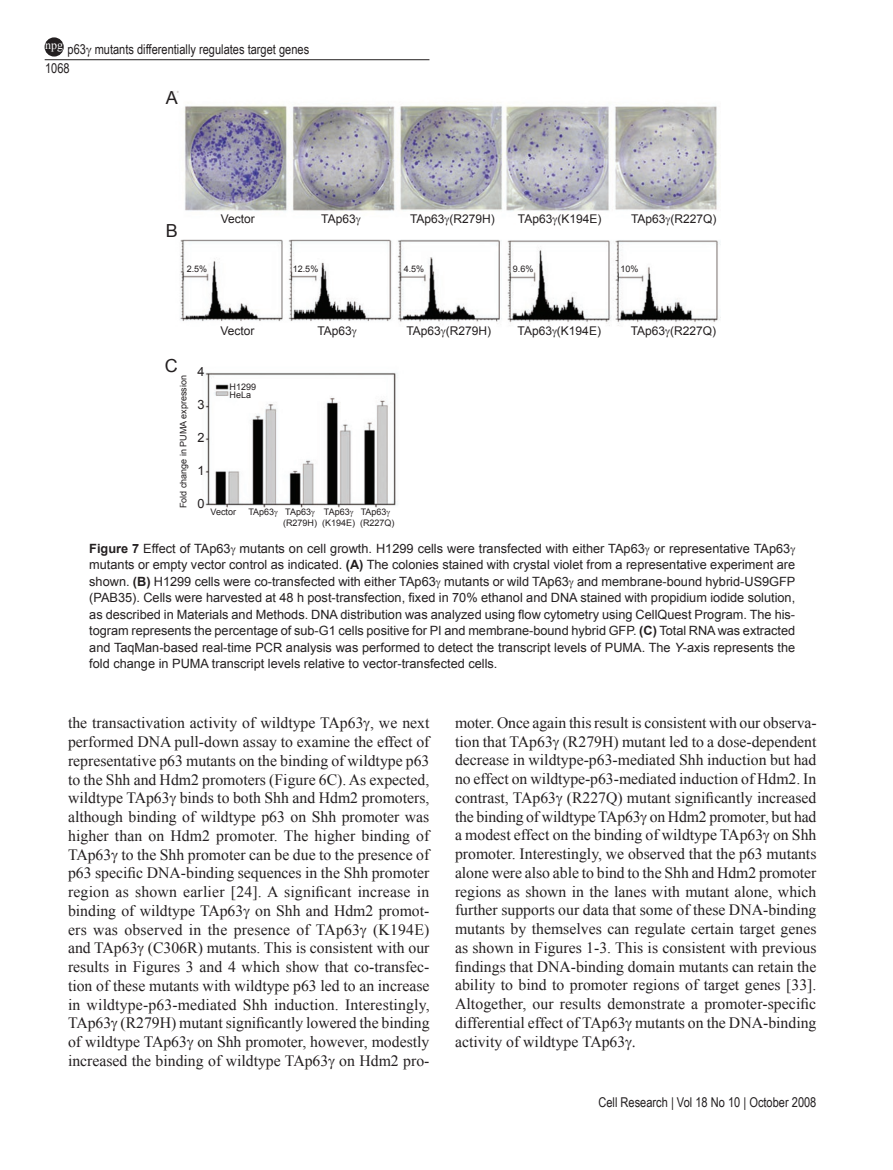
<style>
.page{position:relative;width:893px;height:1170px;background:#fff}
.page>*{position:absolute;margin:0;border:0;box-sizing:border-box;transform-origin:0 0}
.t1{font:18px "Arial MT2";color:#231f20}
.t2{font:15.75px/18.8px "Times New Roman PSMT2";color:#231f20}
.t3{font:15.75px/18.8px "Times New Roman";color:#231f20}
.t4{font:13.5px/18.1px "Arial Narrow";color:#231f20}
.t5{font:12.75px/16.5px "Arial";color:#231f20}
.t6{font:12.75px "Arial MT2";color:#231f20}
.t7{font:12px "Arial MT2";color:#231f20}
.t8{font:12px "Times New Roman PSMT2";color:#fff}
.t9{font:9px/10.5px "Arial MT2";color:#231f20}
.t10{font:9px "Arial";color:#231f20}
.s1{font-weight:700}
.s2{font-family:"Arial MT2"}
.s3{font-family:"Arial"}
.s4{font-family:"Arial";font-weight:700}
.s5{font-style:italic}
.s6{font-family:"Times New Roman"}
.s7{font-family:"Times New Roman PSMT2"}
</style>
<div class="page">
<hr style="left:45px;top:59px;width:384px;height:1px;background:#231f20">
<div style="left:45px;top:38px;width:18px;height:18px;background:#231f20;border-radius:50%"></div>
<div style="left:45px;top:37px;width:19px;height:20px;border:2px solid #231f20;border-radius:50%"></div>
<img style="left:172px;top:91px;width:549px;height:417px">
<svg style="left:356px;top:218px;width:5px;height:8px"></svg>
<svg style="left:445px;top:218px;width:4px;height:8px"></svg>
<svg style="left:552px;top:218px;width:5px;height:8px"></svg>
<svg style="left:666px;top:218px;width:5px;height:8px"></svg>
<svg style="left:352px;top:329px;width:5px;height:8px"></svg>
<svg style="left:441px;top:329px;width:5px;height:8px"></svg>
<svg style="left:552px;top:329px;width:5px;height:8px"></svg>
<svg style="left:665px;top:329px;width:5px;height:8px"></svg>
<p class="t8" style="left:45px;top:37px;width:19px">npg</p>
<p class="t4" style="left:45px;top:40px;width:266px;text-indent:23px">p63 mutants differentially regulates target genes<br>1068</p>
<p class="t1" style="left:166px;top:86px;width:14px">A</p>
<p class="t1" style="left:166px;top:218px;width:14px">B</p>
<p class="t7" style="left:221px;top:211px;width:36px">Vector</p>
<p class="t7" style="left:321px;top:211px;width:36px">TAp63</p>
<p class="t7" style="left:410px;top:211px;width:86px">TAp63 (R279H)</p>
<p class="t7" style="left:518px;top:211px;width:85px">TAp63 (K194E)</p>
<p class="t7" style="left:631px;top:211px;width:87px">TAp63 (R227Q)</p>
<p class="t10" style="left:187px;top:262px;width:22px">2.5%</p>
<p class="t10" style="left:293px;top:262px;width:27px">12.5%</p>
<p class="t10" style="left:404px;top:262px;width:22px">4.5%</p>
<p class="t10" style="left:513px;top:262px;width:22px">9.6%</p>
<p class="t10" style="left:620px;top:263px;width:20px">10%</p>
<p class="t7" style="left:220px;top:322px;width:36px">Vector</p>
<p class="t7" style="left:318px;top:322px;width:36px">TAp63</p>
<p class="t7" style="left:406px;top:322px;width:86px">TAp63 (R279H)</p>
<p class="t7" style="left:518px;top:322px;width:85px">TAp63 (K194E)</p>
<p class="t7" style="left:631px;top:322px;width:87px">TAp63 (R227Q)</p>
<p class="t1" style="left:165px;top:354px;width:14px">C</p>
<p class="t10" style="left:177px;top:508px;width:135px;rotate:-90deg">Fold change in PUMA expression</p>
<p class="t6" style="left:198px;top:363px;width:9px">4</p>
<p class="t6" style="left:198px;top:396px;width:9px">3</p>
<p class="t6" style="left:198px;top:429px;width:9px">2</p>
<p class="t6" style="left:198px;top:462px;width:9px">1</p>
<p class="t9" style="left:230px;top:383px;width:28px;line-height:7.5px">H1299<br>HeLa</p>
<p class="t6" style="left:198px;top:495px;width:9px">0</p>
<p class="t9" style="left:211px;top:507px;width:27px">Vector</p>
<p class="t9" style="left:248px;top:507px;width:64px">TAp63 TAp63</p>
<p class="t9" style="left:283px;top:507px;width:113px;text-indent:41px">TAp63 TAp63 (R279H) (K194E) (R227Q)</p>
<p class="t5" style="left:89px;top:540px;width:707px"><span class="s1">Figure 7</span> <span class="s2">Effect of TAp63</span> mutants on cell growth. H1299 cells were transfected with either TAp63 <span class="s2">or representative TAp63 </span>mutants or empty vector control as indicated. <span class="s1">(A)</span> The colonies stained with crystal violet from a representative experiment are</p>
<p class="t6" style="left:89px;top:572px;width:708px"><span class="s3">shown.</span> <span class="s4">(B)</span> H1299 cells were co-transfected with either TAp63 mutants or wild TAp63 and membrane-bound hybrid-US9GFP</p>
<p class="t5" style="left:89px;top:589px;width:708px;text-align:justify">(PAB35). Cells were harvested at 48 h post-transfection, fixed in 70% ethanol and DNA stained with propidium iodide solution, as described in Materials and Methods. DNA distribution was analyzed using flow cytometry using CellQuest Program. The his&shy;togram represents the percentage of sub-G1 cells positive for PI and membrane-bound hybrid GFP. <span class="s1">(C)</span> Total RNA was extracted and TaqMan-based real-time PCR analysis was performed to detect the transcript levels of PUMA. The <span class="s5">Y</span>-axis represents the fold change in PUMA transcript levels relative to vector-transfected cells.</p>
<p class="t2" style="left:68px;top:713px;width:363px">the transactivation activity of wildtype TAp63 , we next</p>
<p class="t3" style="left:68px;top:732px;width:363px">performed DNA pull-down assay to examine the effect of</p>
<p class="t2" style="left:68px;top:750px;width:363px">representative p63 mutants on the binding of wildtype p63</p>
<p class="t3" style="left:68px;top:769px;width:363px">to the Shh and Hdm2 promoters (Figure 6C). As expected,</p>
<p class="t2" style="left:68px;top:788px;width:363px;text-align:justify">wildtype TAp63 binds to both Shh and Hdm2 promoters, although binding of wildtype p63 on Shh promoter was higher than on Hdm2 promoter. The higher binding of TAp63 to the Shh promoter can be due to the presence of</p>
<p class="t3" style="left:68px;top:863px;width:363px">p63 specific DNA-binding sequences in the Shh promoter region as shown earlier [24]. A significant increase in</p>
<p class="t2" style="left:68px;top:900px;width:363px">binding of wildtype TAp63 on Shh and Hdm2 promot&shy;ers was observed in the presence of TAp63 <span class="s6">(K194E)</span></p>
<p class="t3" style="left:68px;top:938px;width:363px"><span class="s7">and TAp63</span> (C306R) mutants. This is consistent with our</p>
<p class="t2" style="left:68px;top:957px;width:363px;text-align:justify">results in Figures 3 and 4 which show that co-transfec&shy;tion of these mutants with wildtype p63 led to an increase in wildtype-p63-mediated Shh induction. Interestingly,</p>
<p class="t3" style="left:68px;top:1013px;width:363px"><span class="s7">TAp63</span> (R279H) mutant significantly lowered the binding</p>
<p class="t2" style="left:68px;top:1032px;width:363px">of wildtype TAp63 on Shh promoter, however, modestly increased the binding of wildtype TAp63 on Hdm2 pro-</p>
<p class="t2" style="left:455px;top:713px;width:363px">moter. Once again this result is consistent with our observa-</p>
<p class="t3" style="left:455px;top:731px;width:363px"><span class="s7">tion that TAp63</span> (R279H) mutant led to a dose-dependent</p>
<p class="t2" style="left:455px;top:750px;width:363px">decrease in wildtype-p63-mediated Shh induction but had no effect on wildtype-p63-mediated induction of Hdm2. In</p>
<p class="t3" style="left:455px;top:788px;width:363px"><span class="s7">contrast, TAp63</span> (R227Q) mutant significantly increased</p>
<p class="t2" style="left:455px;top:806px;width:363px;text-align:justify">the binding of wildtype TAp63 on Hdm2 promoter, but had a modest effect on the binding of wildtype TAp63 on Shh promoter. Interestingly, we observed that the p63 mutants alone were also able to bind to the Shh and Hdm2 promoter regions as shown in the lanes with mutant alone, which</p>
<p class="t3" style="left:455px;top:900px;width:363px">further supports our data that some of these DNA-binding</p>
<p class="t2" style="left:455px;top:919px;width:363px">mutants by themselves can regulate certain target genes as shown in Figures 1-3. This is consistent with previous</p>
<p class="t3" style="left:455px;top:956px;width:363px">findings that DNA-binding domain mutants can retain the</p>
<p class="t2" style="left:455px;top:975px;width:363px">ability to bind to promoter regions of target genes [33].</p>
<p class="t3" style="left:455px;top:994px;width:363px">Altogether, our results demonstrate a promoter-specific</p>
<p class="t2" style="left:455px;top:1012px;width:363px">differential effect of TAp63 <span class="s6">mutants on the DNA-binding </span>activity of wildtype TAp63</p>
<p class="t4" style="left:598px;top:1093px;width:220px">Cell Research | Vol 18 No 10 | October 2008</p>
</div>
